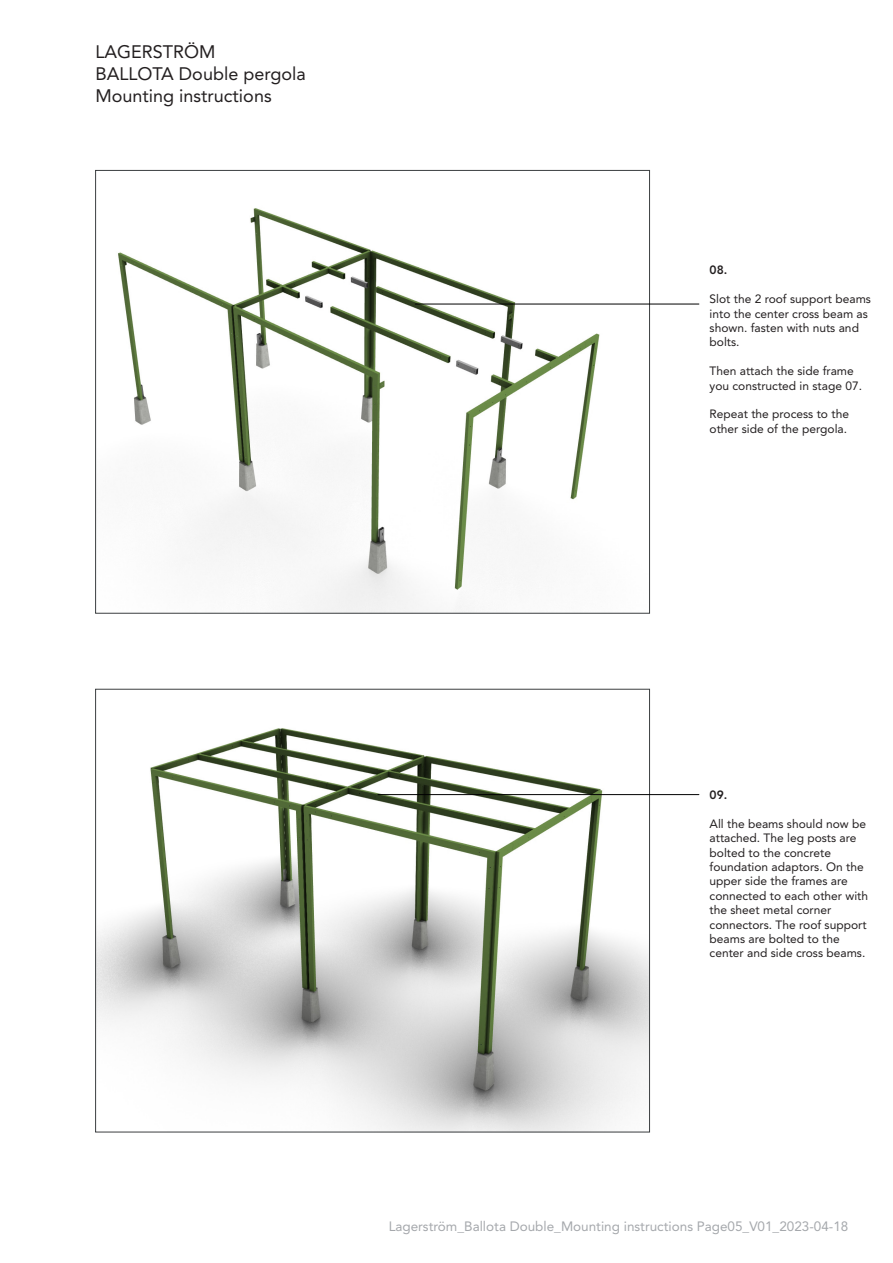
<style>
.page{position:relative;width:893px;height:1263px;background:#fff}
.page>*{position:absolute;margin:0;border:0;box-sizing:border-box;transform-origin:0 0}
.t1{font:18px/21.6px "Avenir LT Std";color:#231f20}
.t2{font:13.5px "Avenir LT Std";color:#a5a8ac}
.t3{font:12px/14.4px "Avenir LT Std";color:#231f20}
.t4{font:800 12px "Avenir LT Std";color:#231f20}
</style>
<div class="page">
<img style="left:118px;top:208px;width:530px;height:404px">
<img style="left:97px;top:728px;width:551px;height:402px">
<hr style="left:415px;top:304px;width:284px;height:1px;background:#000">
<hr style="left:378px;top:794px;width:321px;height:1px;background:#000">
<h1 class="t1" style="left:96px;top:42px;width:212px">LAGERSTRÖM<br>BALLOTA Double pergola<br>Mounting instructions</h1>
<p class="t4" style="left:710px;top:263px;width:19px">08.</p>
<p class="t3" style="left:710px;top:292px;width:163px">Slot the 2 roof support beams into the center cross beam as shown. fasten with nuts and bolts.</p>
<p class="t3" style="left:710px;top:364px;width:154px">Then attach the side frame you constructed in stage 07.</p>
<p class="t3" style="left:710px;top:407px;width:141px">Repeat the process to the other side of the pergola.</p>
<p class="t4" style="left:710px;top:788px;width:19px">09.</p>
<p class="t3" style="left:710px;top:816px;width:160px">All the beams should now be attached. The leg posts are bolted to the concrete foundation adaptors. On the upper side the frames are connected to each other with the sheet metal corner connectors. The roof support beams are bolted to the center and side cross beams.</p>
<p class="t2" style="left:389px;top:1218px;width:461px">Lagerström_Ballota Double_Mounting instructions Page05_V01_2023-04-18</p>
</div>
